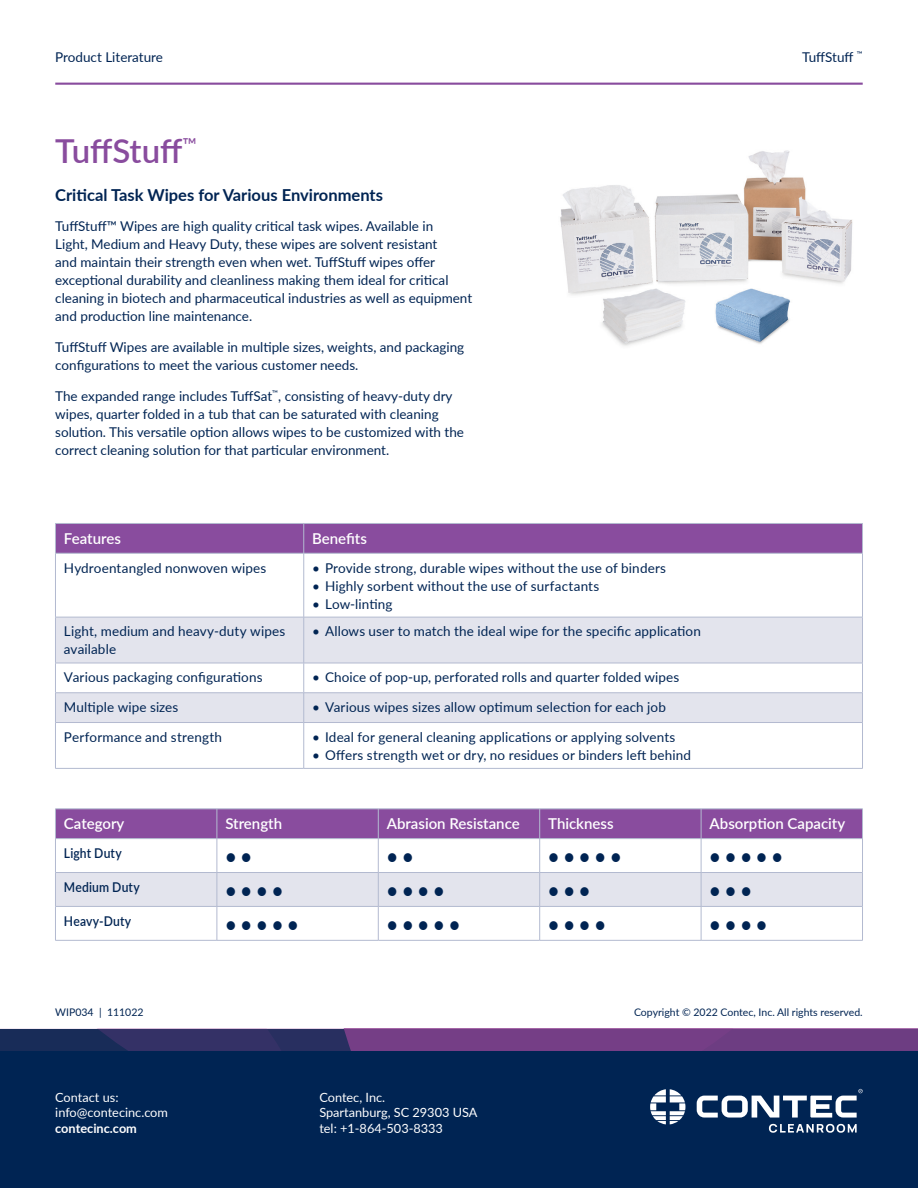
<style>
.page{position:relative;width:918px;height:1188px;background:#fff}
.page>*{position:absolute;margin:0;border:0;box-sizing:border-box;transform-origin:0 0}
.Main_heading{font:600 33px "Lato";color:#894c9e}
.Table-bullets{font:700 21px "Lato";color:#002453;scale:.9 1}
.Sub_heading{font:700 16.5px "Lato";color:#002453}
.Table_heading-white{font:600 15px "Lato";color:#fff}
.t1{font:13.5px/18px "Lato";color:#002453}
.t2{font:600 13.5px "Lato";letter-spacing:.01em;color:#002453;scale:.9 1}
.t3{font:12.75px/15.3px "Lato";color:#fff}
.t4{font:700 12.75px "Lato";color:#fff}
.t5{font:10.5px "Lato";color:#002453}
</style>
<div class="page">
<div style="left:0;top:1039px;width:918px;height:149px;background:#002453"></div>
<svg style="left:769px;top:1124px;width:88px;height:9px"></svg>
<svg style="left:697px;top:1089px;width:166px;height:29px"></svg>
<svg style="left:650px;top:1089px;width:35px;height:35px"></svg>
<svg style="left:0;top:1029px;width:918px;height:21px;background:#563876"></svg>
<hr style="left:55px;top:83px;width:808px;height:2px;background:#894c9e">
<svg style="left:56px;top:618px;width:806px;height:75px;fill:#e3e4ed"></svg>
<svg style="left:55px;top:523px;width:808px;height:30px;background:#8a51a0"></svg>
<hr style="left:55px;top:553px;width:249px;height:1px;background:#b3bad0">
<hr style="left:55px;top:553px;width:1px;height:64px;background:#b3bad0">
<hr style="left:304px;top:553px;width:559px;height:1px;background:#b3bad0">
<hr style="left:303px;top:553px;width:1px;height:64px;background:#b3bad0">
<hr style="left:862px;top:553px;width:1px;height:64px;background:#b3bad0">
<hr style="left:55px;top:617px;width:249px;height:1px;background:#b3bad0">
<hr style="left:55px;top:617px;width:1px;height:46px;background:#b3bad0">
<hr style="left:304px;top:617px;width:559px;height:1px;background:#b3bad0">
<hr style="left:303px;top:617px;width:1px;height:46px;background:#b3bad0">
<hr style="left:862px;top:617px;width:1px;height:46px;background:#b3bad0">
<hr style="left:55px;top:663px;width:249px;height:1px;background:#b3bad0">
<hr style="left:55px;top:663px;width:1px;height:30px;background:#b3bad0">
<hr style="left:304px;top:663px;width:559px;height:1px;background:#b3bad0">
<hr style="left:303px;top:663px;width:1px;height:30px;background:#b3bad0">
<hr style="left:862px;top:663px;width:1px;height:30px;background:#b3bad0">
<svg style="left:55px;top:693px;width:808px;height:75px"></svg>
<hr style="left:55px;top:722px;width:249px;height:1px;background:#b3bad0">
<hr style="left:55px;top:723px;width:1px;height:45px;background:#b3bad0">
<hr style="left:304px;top:722px;width:559px;height:1px;background:#b3bad0">
<hr style="left:303px;top:723px;width:1px;height:45px;background:#b3bad0">
<hr style="left:862px;top:723px;width:1px;height:45px;background:#b3bad0">
<hr style="left:55px;top:768px;width:249px;height:1px;background:#b3bad0">
<hr style="left:304px;top:768px;width:559px;height:1px;background:#b3bad0">
<div style="left:56px;top:873px;width:806px;height:33px;background:#e3e4ed"></div>
<div style="left:55px;top:809px;width:808px;height:29px;background:#894c9e"></div>
<hr style="left:55px;top:838px;width:162px;height:1px;background:#b3bad0">
<hr style="left:55px;top:839px;width:1px;height:33px;background:#b3bad0">
<hr style="left:217px;top:838px;width:161px;height:1px;background:#b3bad0">
<hr style="left:217px;top:839px;width:1px;height:33px;background:#b3bad0">
<hr style="left:378px;top:838px;width:162px;height:1px;background:#b3bad0">
<hr style="left:378px;top:839px;width:1px;height:33px;background:#b3bad0">
<hr style="left:540px;top:838px;width:161px;height:1px;background:#b3bad0">
<hr style="left:539px;top:839px;width:1px;height:33px;background:#b3bad0">
<hr style="left:701px;top:838px;width:162px;height:1px;background:#b3bad0">
<hr style="left:701px;top:839px;width:1px;height:33px;background:#b3bad0">
<hr style="left:862px;top:839px;width:1px;height:33px;background:#b3bad0">
<hr style="left:55px;top:872px;width:162px;height:1px;background:#b3bad0">
<hr style="left:55px;top:873px;width:1px;height:33px;background:#b3bad0">
<hr style="left:217px;top:872px;width:161px;height:1px;background:#b3bad0">
<hr style="left:217px;top:873px;width:1px;height:33px;background:#b3bad0">
<hr style="left:378px;top:872px;width:162px;height:1px;background:#b3bad0">
<hr style="left:378px;top:873px;width:1px;height:33px;background:#b3bad0">
<hr style="left:540px;top:872px;width:161px;height:1px;background:#b3bad0">
<hr style="left:539px;top:873px;width:1px;height:33px;background:#b3bad0">
<hr style="left:701px;top:872px;width:162px;height:1px;background:#b3bad0">
<hr style="left:701px;top:873px;width:1px;height:33px;background:#b3bad0">
<hr style="left:862px;top:873px;width:1px;height:33px;background:#b3bad0">
<hr style="left:55px;top:906px;width:162px;height:1px;background:#b3bad0">
<hr style="left:55px;top:907px;width:1px;height:33px;background:#b3bad0">
<hr style="left:217px;top:906px;width:161px;height:1px;background:#b3bad0">
<hr style="left:217px;top:907px;width:1px;height:33px;background:#b3bad0">
<hr style="left:378px;top:906px;width:162px;height:1px;background:#b3bad0">
<hr style="left:378px;top:907px;width:1px;height:33px;background:#b3bad0">
<hr style="left:540px;top:906px;width:161px;height:1px;background:#b3bad0">
<hr style="left:539px;top:907px;width:1px;height:33px;background:#b3bad0">
<hr style="left:701px;top:906px;width:162px;height:1px;background:#b3bad0">
<hr style="left:701px;top:907px;width:1px;height:33px;background:#b3bad0">
<hr style="left:862px;top:907px;width:1px;height:33px;background:#b3bad0">
<hr style="left:55px;top:940px;width:162px;height:1px;background:#b3bad0">
<hr style="left:217px;top:940px;width:161px;height:1px;background:#b3bad0">
<hr style="left:378px;top:940px;width:162px;height:1px;background:#b3bad0">
<hr style="left:540px;top:940px;width:161px;height:1px;background:#b3bad0">
<hr style="left:701px;top:940px;width:162px;height:1px;background:#b3bad0">
<img style="left:560px;top:150px;width:293px;height:196px">
<p class="t1" style="left:55px;top:47px;width:109px">Product Literature</p>
<p class="Main_heading" style="left:55px;top:127px;width:143px">TuffStuff<sup>™</sup></p>
<p class="Sub_heading" style="left:55px;top:182px;width:329px">Critical Task Wipes for Various Environments</p>
<p class="t1" style="left:55px;top:217px;width:418px">TuffStuff™ Wipes are high quality critical task wipes. Available in<br>Light, Medium and Heavy Duty, these wipes are solvent resistant<br>and maintain their strength even when wet. TuffStuff wipes offer exceptional durability and cleanliness making them ideal for critical cleaning in biotech and pharmaceutical industries as well as equipment and production line maintenance.</p>
<p class="t1" style="left:55px;top:338px;width:410px">TuffStuff Wipes are available in multiple sizes, weights, and packaging configurations to meet the various customer needs.</p>
<p class="t1" style="left:55px;top:386px;width:410px">The expanded range includes TuffSat<sup>™</sup>, consisting of heavy-duty dry wipes, quarter folded in a tub that can be saturated with cleaning solution. This versatile option allows wipes to be customized with the correct cleaning solution for that particular environment.</p>
<p class="Table_heading-white" style="left:64px;top:528px;width:58px">Features</p>
<p class="Table_heading-white" style="left:312px;top:528px;width:56px">Benefits</p>
<p class="t1" style="left:64px;top:558px;width:204px">Hydroentangled nonwoven wipes</p>
<p class="t1" style="left:312px;top:558px;width:355px">• Provide strong, durable wipes without the use of binders</p>
<p class="t1" style="left:312px;top:576px;width:289px">• Highly sorbent without the use of surfactants</p>
<p class="t1" style="left:312px;top:594px;width:82px">• Low-linting</p>
<p class="t1" style="left:64px;top:622px;width:223px">Light, medium and heavy-duty wipes available</p>
<p class="t1" style="left:312px;top:622px;width:390px">• Allows user to match the ideal wipe for the specific application</p>
<p class="t1" style="left:64px;top:668px;width:200px">Various packaging configurations</p>
<p class="t1" style="left:312px;top:668px;width:369px">• Choice of pop-up, perforated rolls and quarter folded wipes</p>
<p class="t1" style="left:64px;top:698px;width:116px">Multiple wipe sizes</p>
<p class="t1" style="left:312px;top:698px;width:355px">• Various wipes sizes allow optimum selection for each job</p>
<p class="t1" style="left:64px;top:727px;width:160px">Performance and strength</p>
<p class="t1" style="left:312px;top:727px;width:365px">• Ideal for general cleaning applications or applying solvents</p>
<p class="t1" style="left:312px;top:745px;width:380px">• Offers strength wet or dry, no residues or binders left behind</p>
<p class="t1" style="left:802px;top:47px;width:62px">TuffStuff <sup>™</sup></p>
<p class="Table_heading-white" style="left:64px;top:813px;width:62px">Category</p>
<p class="Table_heading-white" style="left:225px;top:813px;width:58px">Strength</p>
<p class="Table_heading-white" style="left:387px;top:813px;width:134px">Abrasion Resistance</p>
<p class="Table_heading-white" style="left:548px;top:813px;width:67px">Thickness</p>
<p class="Table_heading-white" style="left:710px;top:813px;width:137px">Absorption Capacity</p>
<p class="t2" style="left:64px;top:843px;width:66px">Light Duty</p>
<p class="Table-bullets" style="left:225px;top:841px;width:31px">• •</p>
<p class="Table-bullets" style="left:387px;top:841px;width:31px">• •</p>
<p class="Table-bullets" style="left:548px;top:841px;width:83px">• • • • •</p>
<p class="Table-bullets" style="left:710px;top:841px;width:83px">• • • • •</p>
<p class="t2" style="left:64px;top:877px;width:86px">Medium Duty</p>
<p class="Table-bullets" style="left:225px;top:875px;width:66px">• • • •</p>
<p class="Table-bullets" style="left:387px;top:875px;width:66px">• • • •</p>
<p class="Table-bullets" style="left:548px;top:875px;width:48px">• • •</p>
<p class="Table-bullets" style="left:710px;top:875px;width:48px">• • •</p>
<p class="t2" style="left:64px;top:911px;width:76px">Heavy-Duty</p>
<p class="Table-bullets" style="left:225px;top:909px;width:83px">• • • • •</p>
<p class="Table-bullets" style="left:387px;top:909px;width:83px">• • • • •</p>
<p class="Table-bullets" style="left:548px;top:909px;width:66px">• • • •</p>
<p class="Table-bullets" style="left:710px;top:909px;width:66px">• • • •</p>
<p class="t5" style="left:55px;top:1005px;width:90px">WIP034 | 111022</p>
<p class="t5" style="left:634px;top:1005px;width:230px">Copyright © 2022 Contec, Inc. All rights reserved.</p>
<p class="t3" style="left:55px;top:1089px;width:114px">Contact us: info@contecinc.com</p>
<p class="t4" style="left:55px;top:1119px;width:83px">contecinc.com</p>
<p class="t3" style="left:319px;top:1089px;width:160px">Contec, Inc.<br>Spartanburg, SC 29303 USA tel: +1-864-503-8333</p>
</div>
